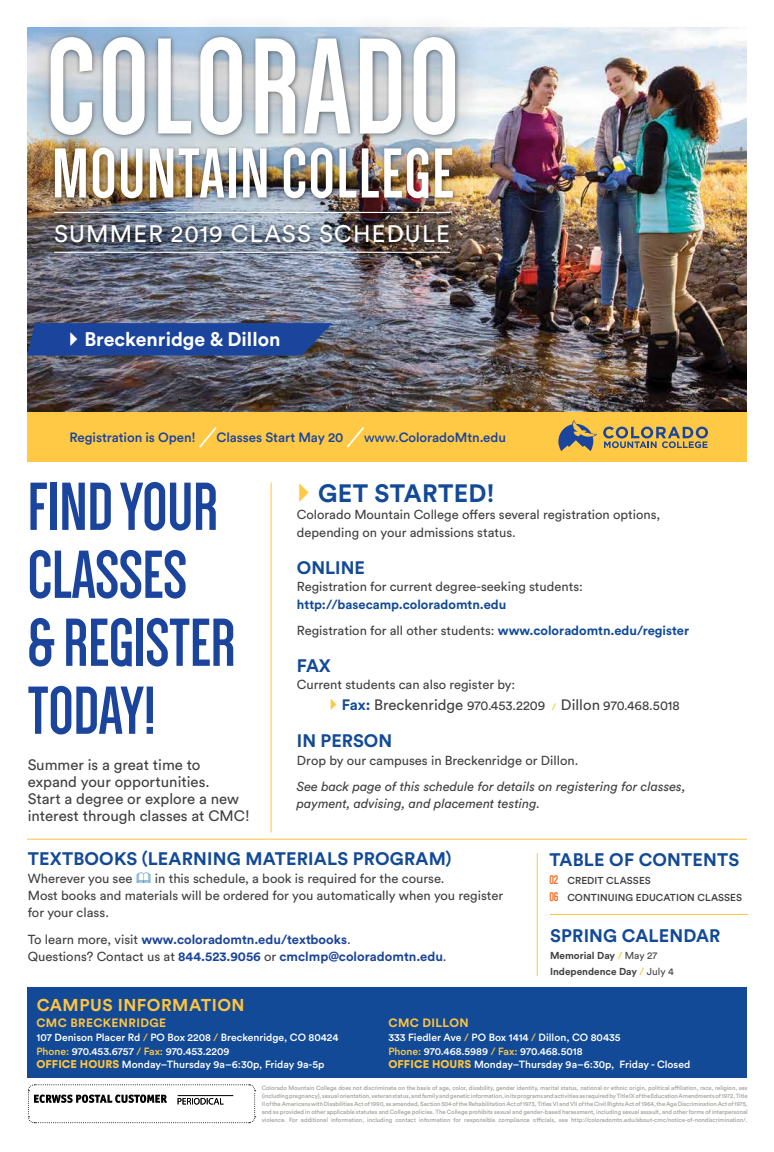
<style>
.page{position:relative;width:774px;height:1152px;background:#fff}
.page>*{position:absolute;margin:0;border:0;box-sizing:border-box;transform-origin:0 0}
.t1{font:700 140.7px "Dense";letter-spacing:.025em;color:#fff}
.t2{font:700 72.8px "Dense";letter-spacing:.025em;color:#fff}
.t3{font:700 70px/68px "Dense";color:#1b459c}
.t4{font:700 24.9px "Circular Std";letter-spacing:.01em;color:#124a97}
.t5{font:23.7px "Circular Std";letter-spacing:.05em;color:#fff}
.t6{font:700 19.5px "Circular Std";color:#fff}
.t7{font:700 18px "Circular Std";letter-spacing:.01em;color:#124a97}
.t8{font:700 17.9px "Circular Std";color:#124a97}
.t9{font:700 17px "Circular Std";letter-spacing:.03em;color:#ffc43e}
.t10{font:15px/16.8px "Circular Std";color:#414042}
.t11{font:500 13.3px "Circular Std";letter-spacing:-.005em;color:#1b459c}
.t12{font:13px/17.4px "Circular Std";color:#414042}
.t13{font:700 13px/17.4px "Circular Std";color:#1b459c}
.t14{font:italic 13px/17.3px "Circular Std";color:#414042}
.t15{font:700 13px/26.3px "Circular Std";color:#124a97}
.t16{font:700 12px "Circular Std";letter-spacing:.03em;color:#ffc43e}
.t17{font:500 10.4px/13.3px "Circular Std";color:#fff}
.t18{font:500 10px/17.8px "Circular Std";letter-spacing:.01em;color:#414042}
.t19{font:700 10px/16.4px "Circular Std";color:#414042}
.t20{font:500 6px/8px "Circular Std";letter-spacing:-.01em;color:#8e9089;text-align:justify}
.s1{font-weight:400}
.s2{color:#ffc845}
.s3{font-weight:400;color:#414042}
.s4{font-weight:700;font-size:15px;color:#124a97}
.s5{font-size:15px}
.s6{font-weight:700;font-size:9.4px;color:#ffc845}
.s7{font-family:"Dense";font-weight:700;font-size:13px;color:#f36a21}
.s8{color:#ffc43e}
.s9{font-weight:900;font-size:11.1px;color:#ffc43e}
</style>
<div class="page">
<hr style="left:271px;top:483px;width:1px;height:350px;background:#ffc43e">
<svg style="left:28px;top:1084px;width:228px;height:40px"></svg>
<hr style="left:27px;top:839px;width:720px;height:1px;background:#ffc43e">
<hr style="left:537px;top:853px;width:1px;height:123px;background:#ffc43e">
<hr style="left:550px;top:914px;width:198px;height:1px;background:#ffc43e">
<div style="left:27px;top:987px;width:720px;height:90px;background:#124a97"></div>
<img style="left:27px;top:27px;width:720px;height:386px">
<div style="left:27px;top:413px;width:720px;height:49px;background:#ffc845"></div>
<svg style="left:199px;top:427px;width:165px;height:21px"></svg>
<svg style="left:558px;top:420px;width:39px;height:31px"></svg>
<svg style="left:603px;top:427px;width:105px;height:21px"></svg>
<div style="left:22px;top:10px;width:462px;height:216px;background:#000;opacity:.3"></div>
<div style="left:39px;top:209px;width:425px;height:50px;background:#000;opacity:.75"></div>
<hr style="left:54px;top:212px;width:396px;height:1px;background:#fff">
<hr style="left:54px;top:252px;width:396px;height:1px;background:#fff">
<svg style="left:27px;top:323px;width:305px;height:33px;background:#1f4696"></svg>
<h1 class="t1" style="left:46px;top:18px;width:415px">COLORADO</h1>
<h2 class="t2" style="left:52px;top:138px;width:403px">MOUNTAIN COLLEGE</h2>
<h3 class="t5" style="left:54px;top:220px;width:397px">SUMMER 2019 CLASS SCHEDULE</h3>
<h3 class="t6" style="left:84px;top:327px;width:198px">Breckenridge &amp; Dillon</h3>
<h3 class="t11" style="left:70px;top:429px;width:128px">Registration is Open!</h3>
<h3 class="t11" style="left:217px;top:429px;width:128px">Classes Start May 20</h3>
<h3 class="t11" style="left:364px;top:429px;width:143px"><span class="s1">www.</span>ColoradoMtn.edu</h3>
<h3 class="t3" style="left:28px;top:473px;width:209px">FIND YOUR<br>CLASSES<br>&amp; REGISTER<br>TODAY!</h3>
<h3 class="t10" style="left:28px;top:757px;width:223px">Summer is a great time to expand your opportunities.<br>Start a degree or explore a new interest through classes at CMC!</h3>
<h3 class="t7" style="left:28px;top:847px;width:425px">TEXTBOOKS (LEARNING MATERIALS PROGRAM)</h3>
<h3 class="t12" style="left:28px;top:869px;width:106px">Wherever you see</h3>
<h3 class="t4" style="left:288px;top:477px;width:208px"><span class="s2">✔</span>GET STARTED!</h3>
<h3 class="t12" style="left:297px;top:506px;width:365px">Colorado Mountain College offers several registration options, depending on your admissions status.</h3>
<h3 class="t8" style="left:297px;top:556px;width:69px">ONLINE</h3>
<h3 class="t12" style="left:297px;top:578px;width:288px">Registration for current degree-seeking students:</h3>
<h3 class="t15" style="left:297px;top:591px;width:394px">http://basecamp.coloradomtn.edu<br><span class="s3">Registration for all other students:</span> www.coloradomtn.edu/register</h3>
<h3 class="t8" style="left:297px;top:654px;width:35px">FAX</h3>
<h3 class="t12" style="left:297px;top:676px;width:220px">Current students can also register by:</h3>
<h3 class="t12" style="left:324px;top:697px;width:357px"><span class="s2">✔</span><span class="s4">Fax:</span> <span class="s5">Breckenridge</span> 970.453.2209 <span class="s6">/</span> <span class="s5">Dillon</span> 970.468.5018</h3>
<h3 class="t8" style="left:297px;top:730px;width:97px">IN PERSON</h3>
<h3 class="t12" style="left:297px;top:751px;width:283px">Drop by our campuses in Breckenridge or Dillon.</h3>
<h3 class="t14" style="left:297px;top:778px;width:390px">See back page of this schedule for details on registering for classes, payment, advising, and placement testing.</h3>
<h3 class="t7" style="left:549px;top:848px;width:191px">TABLE OF CONTENTS</h3>
<h3 class="t18" style="left:549px;top:871px;width:194px"><span class="s7">02</span> CREDIT CLASSES<br><span class="s7">06</span> CONTINUING EDUCATION CLASSES</h3>
<h3 class="t7" style="left:550px;top:924px;width:172px">SPRING CALENDAR</h3>
<h3 class="t19" style="left:550px;top:947px;width:125px">Memorial Day <span class="s2">/</span> <span class="s1">May 27<br></span>Independence Day <span class="s2">/</span> <span class="s1">July 4</span></h3>
<h3 class="t12" style="left:28px;top:869px;width:477px;text-indent:127px">in this schedule, a book is required for the course.<br>Most books and materials will be ordered for you automatically when you register for your class.</h3>
<h3 class="t13" style="left:28px;top:930px;width:420px"><span class="s3">To learn more, visit</span> www.coloradomtn.edu/textbooks<span class="s3">.<br>Questions? Contact us at</span> 844.523.9056 <span class="s3">or</span> cmclmp@coloradomtn.edu<span class="s3">.</span></h3>
<h3 class="t9" style="left:37px;top:994px;width:209px">CAMPUS INFORMATION</h3>
<h3 class="t16" style="left:36px;top:1015px;width:131px">CMC BRECKENRIDGE</h3>
<h3 class="t17" style="left:36px;top:1031px;width:304px">107 Denison Placer Rd <span class="s8">/</span> PO Box 2208 <span class="s8">/</span> Breckenridge, CO 80424<br><span class="s2">Phone:</span> 970.453.6757 <span class="s8">/</span> <span class="s2">Fax:</span> 970.453.2209<br><span class="s9">OFFICE HOURS</span> Monday–Thursday 9a–6:30p, Friday 9a-5p</h3>
<h3 class="t16" style="left:388px;top:1015px;width:82px">CMC DILLON</h3>
<h3 class="t17" style="left:388px;top:1031px;width:303px">333 Fiedler Ave <span class="s8">/</span> PO Box 1414 <span class="s8">/</span> Dillon, CO 80435<br><span class="s2">Phone:</span> 970.468.5989 <span class="s8">/</span> <span class="s2">Fax:</span> 970.468.5018<br><span class="s9">OFFICE HOURS</span> Monday–Thursday 9a–6:30p, Friday - Closed</h3>
<p class="t20" style="left:262px;top:1084px;width:488px">Colorado Mountain College does not discriminate on the basis of age, color, disability, gender identity, marital status, national or ethnic origin, political affiliation, race, religion, sex (including pregnancy), sexual orientation, veteran status, and family and genetic information, in its programs and activities as required by Title IX of the Education Amendments of 1972, Title II of the Americans with Disabilities Act of 1990, as amended, Section 504 of the Rehabilitation Act of 1973, Titles VI and VII of the Civil Rights Act of 1964, the Age Discrimination Act of 1975, and as provided in other applicable statutes and College policies. The College prohibits sexual and gender-based harassment, including sexual assault, and other forms of interpersonal violence. For additional information, including contact information for responsible compliance officials, see http://coloradomtn.edu/about-cmc/notice-of-nondiscrimination/.</p>
</div>
